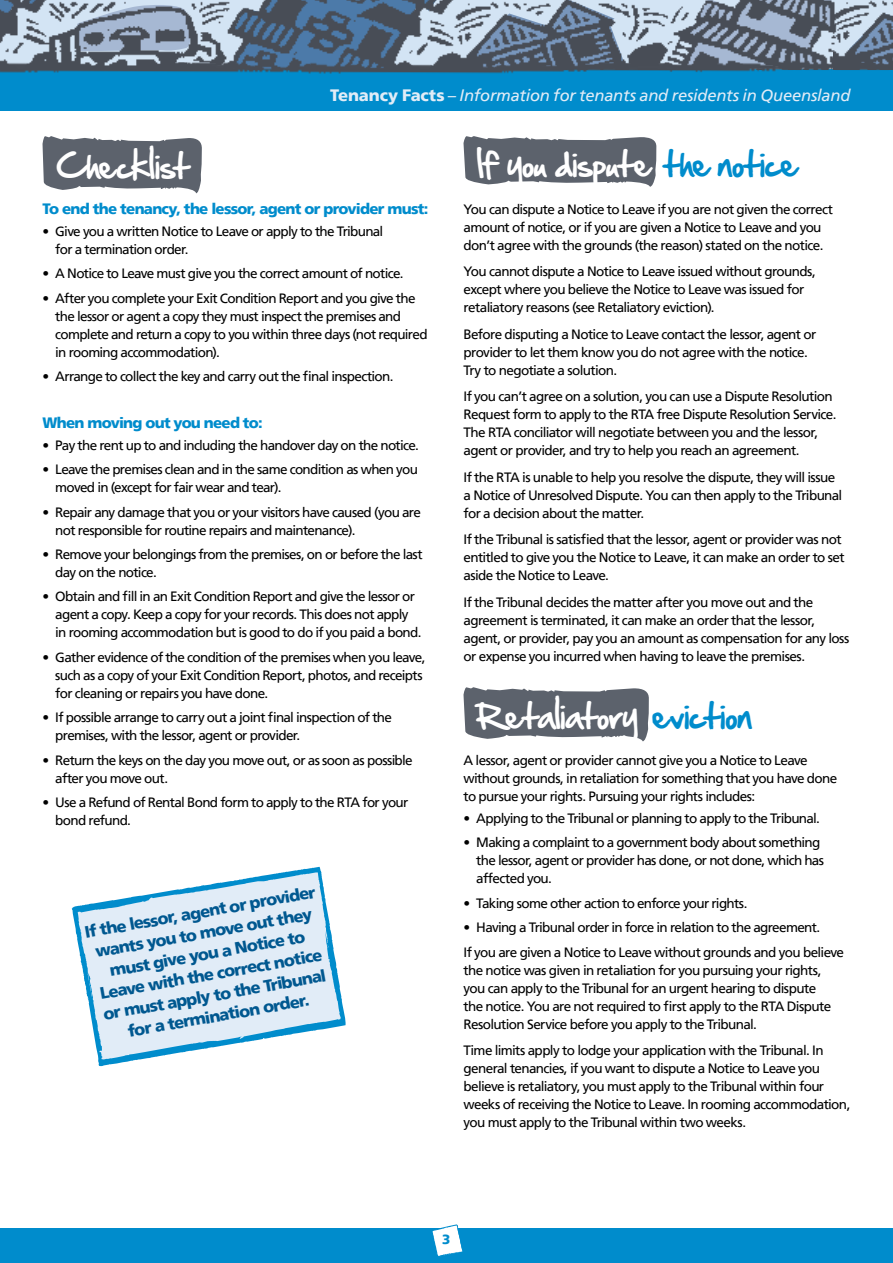
<style>
.page{position:relative;width:893px;height:1263px;background:#fff}
.page>*{position:absolute;margin:0;border:0;box-sizing:border-box;transform-origin:0 0}
.t1{font:30px "Hand Of Sean";letter-spacing:.005em;color:#fff}
.t2{font:900 16.5px/21px "Frutiger LT";color:#005890;text-align:center}
.t3{font:italic 16.5px "Frutiger LT";letter-spacing:-.01em;color:#e1ecf7}
.t4{font:900 15px "Frutiger LT";letter-spacing:-.05em;color:#008ccc}
.t5{font:13.5px/18px "Frutiger LT";letter-spacing:-.05em;color:#000}
.t6{font:900 13.5px "Frutiger LT";color:#008ccc}
.s1{font-weight:900;font-style:normal}
.s2{color:#008ccc}
</style>
<div class="page">
<div style="left:0;top:1228px;width:893px;height:35px;background:#008ccc"></div>
<div style="left:0;top:0;width:893px;height:111px;background:#008ccc"></div>
<svg style="left:432px;top:1224px;width:31px;height:32px"></svg>
<img style="left:0;top:0;width:833px;height:51px">
<img style="left:833px;top:0;width:60px;height:51px">
<img style="left:0;top:51px;width:893px;height:23px">
<svg style="left:463px;top:136px;width:194px;height:51px;background:#757a82"></svg>
<svg style="left:463px;top:687px;width:186px;height:55px;background:#767b83"></svg>
<svg style="left:42px;top:136px;width:160px;height:58px"></svg>
<svg style="left:72px;top:867px;width:274px;height:199px"></svg>
<svg style="left:78px;top:872px;width:263px;height:188px;fill:#e1ecf7"></svg>
<p class="t3" style="left:330px;top:85px;width:522px"><span class="s1">Tenancy Facts</span> – Information for tenants and residents in Queensland</p>
<h1 class="t1" style="left:57px;top:139px;width:133px">Checklist</h1>
<p class="t4" style="left:43px;top:199px;width:387px">To end the tenancy, the lessor, agent or provider must:</p>
<p class="t5" style="left:55px;top:222px;width:330px;text-indent:-13px">• Give you a written Notice to Leave or apply to the Tribunal for a termination order.</p>
<p class="t5" style="left:43px;top:265px;width:362px">• A Notice to Leave must give you the correct amount of notice.</p>
<p class="t5" style="left:55px;top:289px;width:374px;text-indent:-13px">• After you complete your Exit Condition Report and you give the the lessor or agent a copy they must inspect the premises and complete and return a copy to you within three days (not required in rooming accommodation).</p>
<p class="t5" style="left:43px;top:367px;width:352px">• Arrange to collect the key and carry out the final inspection.</p>
<p class="t4" style="left:43px;top:413px;width:222px">When moving out you need to:</p>
<p class="t5" style="left:43px;top:436px;width:378px">• Pay the rent up to and including the handover day on the notice.</p>
<p class="t5" style="left:55px;top:461px;width:364px;text-indent:-13px">• Leave the premises clean and in the same condition as when you moved in (except for fair wear and tear).</p>
<p class="t5" style="left:55px;top:503px;width:367px;text-indent:-13px">• Repair any damage that you or your visitors have caused (you are not responsible for routine repairs and maintenance).</p>
<p class="t5" style="left:55px;top:545px;width:369px;text-indent:-13px">• Remove your belongings from the premises, on or before the last day on the notice.</p>
<p class="t5" style="left:55px;top:588px;width:368px;text-indent:-13px">• Obtain and fill in an Exit Condition Report and give the lessor or agent a copy. Keep a copy for your records. This does not apply in rooming accommodation but is good to do if you paid a bond.</p>
<p class="t5" style="left:55px;top:648px;width:372px;text-indent:-13px">• Gather evidence of the condition of the premises when you leave, such as a copy of your Exit Condition Report, photos, and receipts for cleaning or repairs you have done.</p>
<p class="t5" style="left:55px;top:708px;width:338px;text-indent:-13px">• If possible arrange to carry out a joint final inspection of the premises, with the lessor, agent or provider.</p>
<p class="t5" style="left:55px;top:751px;width:359px;text-indent:-13px">• Return the keys on the day you move out, or as soon as possible after you move out.</p>
<p class="t5" style="left:55px;top:793px;width:355px;text-indent:-13px">• Use a Refund of Rental Bond form to apply to the RTA for your bond refund.</p>
<p class="t2" style="left:83px;top:922px;width:236px;rotate:-10deg">If the lessor, agent or provider wants you to move out they must give you a Notice to<br>Leave with the correct notice or must apply to the Tribunal for a termination order.</p>
<h1 class="t1" style="left:477px;top:137px;width:321px">If you dispute <span class="s2">the notice</span></h1>
<p class="t5" style="left:463px;top:200px;width:371px">You can dispute a Notice to Leave if you are not given the correct amount of notice, or if you are given a Notice to Leave and you don’t agree with the grounds (the reason) stated on the notice.</p>
<p class="t5" style="left:463px;top:262px;width:354px">You cannot dispute a Notice to Leave issued without grounds, except where you believe the Notice to Leave was issued for retaliatory reasons (see Retaliatory eviction).</p>
<p class="t5" style="left:463px;top:325px;width:354px">Before disputing a Notice to Leave contact the lessor, agent or provider to let them know you do not agree with the notice.<br>Try to negotiate a solution.</p>
<p class="t5" style="left:463px;top:387px;width:375px">If you can’t agree on a solution, you can use a Dispute Resolution Request form to apply to the RTA free Dispute Resolution Service.<br>The RTA conciliator will negotiate between you and the lessor, agent or provider, and try to help you reach an agreement.</p>
<p class="t5" style="left:463px;top:468px;width:380px">If the RTA is unable to help you resolve the dispute, they will issue a Notice of Unresolved Dispute. You can then apply to the Tribunal for a decision about the matter.</p>
<p class="t5" style="left:463px;top:530px;width:383px">If the Tribunal is satisfied that the lessor, agent or provider was not entitled to give you the Notice to Leave, it can make an order to set aside the Notice to Leave.</p>
<p class="t5" style="left:463px;top:593px;width:387px">If the Tribunal decides the matter after you move out and the agreement is terminated, it can make an order that the lessor, agent, or provider, pay you an amount as compensation for any loss or expense you incurred when having to leave the premises.</p>
<h1 class="t1" style="left:477px;top:689px;width:277px">Retaliatory <span class="s2">eviction</span></h1>
<p class="t5" style="left:463px;top:751px;width:375px">A lessor, agent or provider cannot give you a Notice to Leave without grounds, in retaliation for something that you have done to pursue your rights. Pursuing your rights includes:</p>
<p class="t5" style="left:463px;top:809px;width:358px">• Applying to the Tribunal or planning to apply to the Tribunal.</p>
<p class="t5" style="left:476px;top:834px;width:349px;text-indent:-13px">• Making a complaint to a government body about something the lessor, agent or provider has done, or not done, which has affected you.</p>
<p class="t5" style="left:463px;top:894px;width:285px">• Taking some other action to enforce your rights.</p>
<p class="t5" style="left:463px;top:915px;width:382px;line-height:24.5px">• Having a Tribunal order in force in relation to the agreement.<br>If you are given a Notice to Leave without grounds and you believe</p>
<p class="t5" style="left:463px;top:961px;width:369px">the notice was given in retaliation for you pursuing your rights, you can apply to the Tribunal for an urgent hearing to dispute the notice. You are not required to first apply to the RTA Dispute Resolution Service before you apply to the Tribunal.</p>
<p class="t5" style="left:463px;top:1041px;width:388px">Time limits apply to lodge your application with the Tribunal. In general tenancies, if you want to dispute a Notice to Leave you believe is retaliatory, you must apply to the Tribunal within four weeks of receiving the Notice to Leave. In rooming accommodation, you must apply to the Tribunal within two weeks.</p>
<p class="t6" style="left:442px;top:1231px;width:10px">3</p>
</div>
